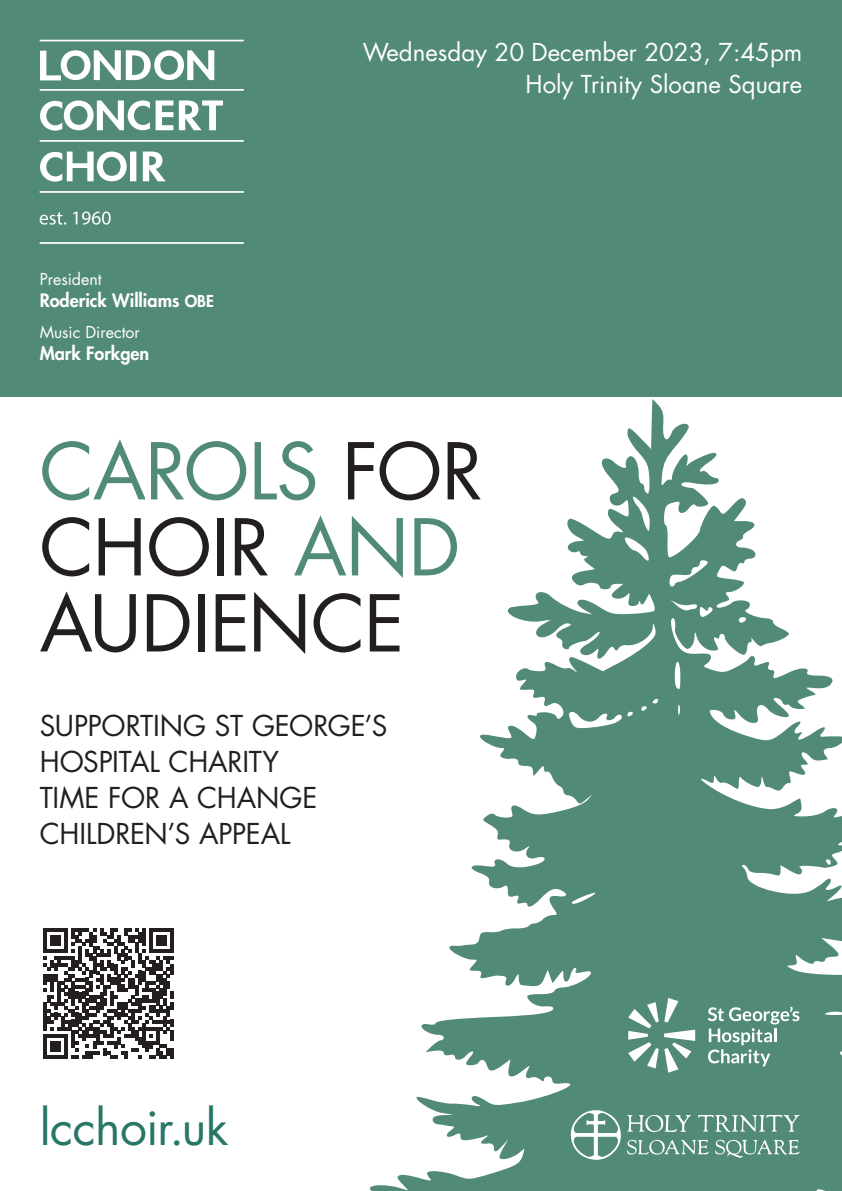
<style>
.page{position:relative;width:842px;height:1191px;background:#fff}
.page>*{position:absolute;margin:0;border:0;box-sizing:border-box;transform-origin:0 0}
.t1{font:76px/76px "Futura Std";letter-spacing:-.01em;color:#231f20}
.t2{font:48px "Futura Std";letter-spacing:-.01em;color:#277767}
.t3{font:28px/36px "Futura Std";letter-spacing:-.005em;color:#231f20}
.t4{font:24px/32px "Futura Std";color:#fff;text-align:right}
.t5{font:800 18px "Futura Std";color:#fff}
.t6{font:16px "Futura Std";color:#fff}
.s1{font-size:16px}
.s2{color:#528a78}
</style>
<div class="page">
<svg style="left:369px;top:399px;width:473px;height:792px"></svg>
<div style="left:0;top:0;width:842px;height:397px;background:#528a78"></div>
<svg style="left:40px;top:40px;width:204px;height:204px"></svg>
<svg style="left:44px;top:928px;width:130px;height:130px"></svg>
<hr style="left:170px;top:1030px;width:4px;height:11px;background:#231f20">
<hr style="left:170px;top:1048px;width:4px;height:10px;background:#231f20">
<svg style="left:569px;top:1110px;width:230px;height:50px;background:#719f90"></svg>
<svg style="left:628px;top:998px;width:67px;height:74px"></svg>
<svg style="left:708px;top:1006px;width:91px;height:60px;background:#77a395"></svg>
<p class="t6" style="left:40px;top:269px;width:64px">President</p>
<p class="t5" style="left:40px;top:289px;width:176px">Roderick Williams <span class="s1">OBE</span></p>
<p class="t6" style="left:40px;top:322px;width:102px">Music Director</p>
<p class="t5" style="left:40px;top:342px;width:111px">Mark Forkgen</p>
<p class="t4" style="left:363px;top:37px;width:441px">Wednesday 20 December 2023, 7:45pm<br>Holy Trinity Sloane Square</p>
<p class="t1" style="left:40px;top:434px;width:445px"><span class="s2">CAROLS</span> FOR<br>CHOIR <span class="s2">AND<br></span>AUDIENCE</p>
<p class="t3" style="left:40px;top:707px;width:349px">SUPPORTING ST GEORGE’S<br>HOSPITAL CHARITY<br>TIME FOR A CHANGE<br>CHILDREN’S APPEAL</p>
<p class="t2" style="left:40px;top:1097px;width:190px">lcchoir.uk</p>
</div>
